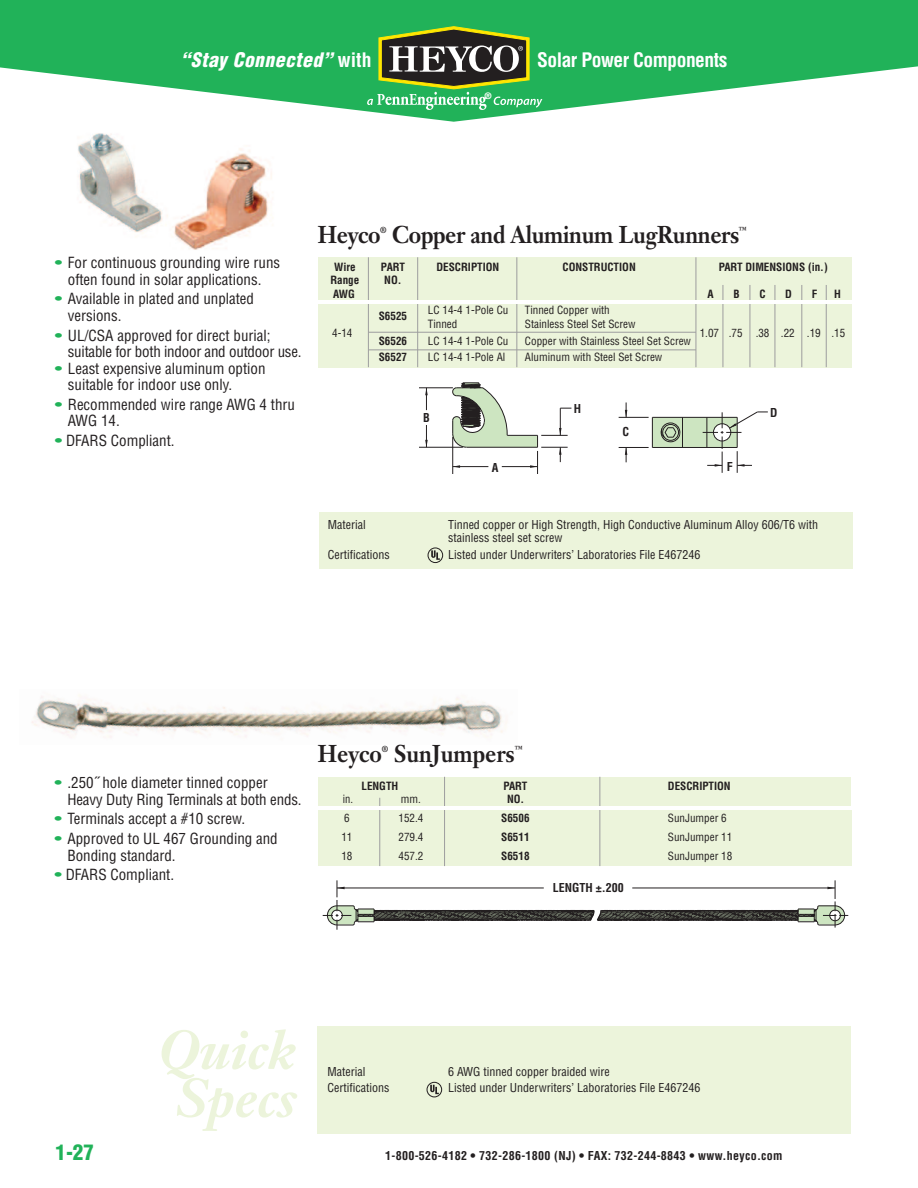
<style>
.page{position:relative;width:918px;height:1188px;background:#fff}
.page>*{position:absolute;margin:0;border:0;box-sizing:border-box;transform-origin:0 0}
.t1{font:italic 700 54px/48px "Janson Text";color:#ecf4db;text-align:center}
.t2{font:700 24px "Janson Text";letter-spacing:-.015em;color:#231f20;scale:.9 1}
.t3{font:900 condensed 21px "Helvetica";color:#21b259}
.t4{font:700 condensed 19.5px "Helvetica";letter-spacing:-.025em;color:#fff}
.t5{font:italic 900 condensed 19.5px "Helvetica";letter-spacing:.025em;color:#fff}
.t6{font:condensed 15px/16.5px "Helvetica";color:#231f20}
.t7{font:condensed 12px/13.5px "Helvetica";color:#231f20}
.t8{font:700 condensed 12px "Helvetica";letter-spacing:.025em;color:#231f20}
.t9{font:700 condensed 12px "Helvetica";color:#231f20}
.t10{font:condensed 11.1px "Helvetica";color:#231f20}
.t11{font:700 condensed 11.1px "Helvetica";color:#231f20}
.t12{font:condensed 11.1px "Helvetica";color:#231f20;scale:.95 1}
.t13{font:700 9px "Helvetica";color:#fff}
.t14{font:700 8.7px "Janson Text";color:#231f20;scale:.9 1}
.s1{font-weight:700;font-style:normal}
.s2{color:#21b259}
</style>
<div class="page">
<div style="left:317px;top:1026px;width:533px;height:108px;background:#ecf4db"></div>
<svg style="left:0;top:0;width:918px;height:122px;fill:#21b259"></svg>
<svg style="left:367px;top:26px;width:176px;height:84px;background:#528a52"></svg>
<div style="left:318px;top:810px;width:533px;height:56px;background:#ecf4db"></div>
<div style="left:318px;top:304px;width:533px;height:63px;background:#ecf4db"></div>
<img style="left:31px;top:695px;width:476px;height:43px">
<div style="left:319px;top:777px;width:532px;height:30px;background:#ecf4db"></div>
<div style="left:318px;top:257px;width:533px;height:45px;background:#ecf4db"></div>
<img style="left:78px;top:133px;width:194px;height:117px">
<hr style="left:368px;top:257px;width:1px;height:110px;background:#9d9d9e">
<hr style="left:417px;top:257px;width:1px;height:110px;background:#9d9d9e">
<hr style="left:516px;top:257px;width:1px;height:110px;background:#9d9d9e">
<hr style="left:696px;top:257px;width:1px;height:110px;background:#9d9d9e">
<hr style="left:723px;top:285px;width:1px;height:82px;background:#9d9d9e">
<hr style="left:750px;top:285px;width:1px;height:82px;background:#9d9d9e">
<hr style="left:775px;top:285px;width:1px;height:82px;background:#9d9d9e">
<hr style="left:801px;top:285px;width:1px;height:82px;background:#9d9d9e">
<hr style="left:826px;top:285px;width:1px;height:82px;background:#9d9d9e">
<div style="left:319px;top:513px;width:533px;height:56px;background:#ecf4db"></div>
<svg style="left:425px;top:389px;width:3px;height:58px"></svg>
<hr style="left:419px;top:447px;width:44px;height:1px;background:#231f20">
<hr style="left:419px;top:388px;width:34px;height:1px;background:#231f20">
<svg style="left:625px;top:402px;width:2px;height:60px"></svg>
<hr style="left:619px;top:447px;width:30px;height:1px;background:#231f20">
<hr style="left:619px;top:417px;width:30px;height:1px;background:#231f20">
<svg style="left:652px;top:411px;width:116px;height:62px"></svg>
<svg style="left:452px;top:383px;width:119px;height:91px"></svg>
<hr style="left:444px;top:777px;width:1px;height:89px;background:#9d9d9e">
<hr style="left:379px;top:798px;width:1px;height:68px;background:#9d9d9e">
<hr style="left:599px;top:777px;width:1px;height:89px;background:#9d9d9e">
<svg style="left:323px;top:880px;width:525px;height:50px"></svg>
<svg style="left:427px;top:1082px;width:15px;height:15px"></svg>
<svg style="left:428px;top:547px;width:15px;height:16px"></svg>
<hr style="left:318px;top:300px;width:533px;height:4px;background:#fff">
<hr style="left:318px;top:806px;width:533px;height:3px;background:#fff">
<hr style="left:369px;top:332px;width:327px;height:1px;background:#9d9d9e">
<hr style="left:369px;top:349px;width:327px;height:1px;background:#9d9d9e">
<h3 class="t5" style="left:181px;top:49px;width:192px">“Stay Connected” <span class="s1">with</span></h3>
<h3 class="t4" style="left:537px;top:49px;width:192px">Solar Power Components</h3>
<p class="t13" style="left:485px;top:92px;width:8px">®</p>
<p class="t6" style="left:55px;top:255px;width:227px;text-align:center"><span class="s2">•</span> For continuous grounding wire runs often found in solar applications.</p>
<p class="t6" style="left:68px;top:291px;width:188px;text-indent:-13px"><span class="s2">•</span> Available in plated and unplated versions.</p>
<p class="t6" style="left:68px;top:327px;width:235px;text-indent:-13px"><span class="s2">•</span> UL/CSA approved for direct burial; suitable for both indoor and outdoor use.</p>
<p class="t6" style="left:68px;top:360px;width:199px;text-indent:-13px"><span class="s2">•</span> Least expensive aluminum option suitable for indoor use only.</p>
<p class="t6" style="left:68px;top:396px;width:229px;text-indent:-13px"><span class="s2">•</span> Recommended wire range AWG 4 thru<br>AWG 14.</p>
<p class="t6" style="left:55px;top:433px;width:121px"><span class="s2">•</span> DFARS Compliant.</p>
<h2 class="t2" style="left:318px;top:225px;width:71px">Heyco</h2>
<p class="t14" style="left:380px;top:226px;width:9px">®</p>
<h2 class="t2" style="left:392px;top:225px;width:387px">Copper and Aluminum LugRunners</h2>
<p class="t14" style="left:739px;top:226px;width:10px">™</p>
<p class="t11" style="left:334px;top:260px;width:23px">Wire</p>
<p class="t11" style="left:381px;top:260px;width:26px">PART</p>
<p class="t11" style="left:437px;top:260px;width:64px">DESCRIPTION</p>
<p class="t11" style="left:563px;top:260px;width:75px">CONSTRUCTION</p>
<p class="t11" style="left:719px;top:260px;width:111px">PART DIMENSIONS (in.)</p>
<p class="t11" style="left:330px;top:274px;width:30px">Range</p>
<p class="t11" style="left:384px;top:274px;width:19px">NO.</p>
<p class="t11" style="left:333px;top:287px;width:23px">AWG</p>
<p class="t11" style="left:707px;top:287px;width:8px">A</p>
<p class="t11" style="left:733px;top:287px;width:8px">B</p>
<p class="t11" style="left:760px;top:287px;width:8px">C</p>
<p class="t11" style="left:785px;top:287px;width:8px">D</p>
<p class="t11" style="left:812px;top:287px;width:7px">F</p>
<p class="t11" style="left:834px;top:287px;width:8px">H</p>
<p class="t11" style="left:379px;top:310px;width:30px">S6525</p>
<p class="t10" style="left:428px;top:304px;width:82px">LC 14-4 1-Pole Cu</p>
<p class="t10" style="left:525px;top:304px;width:86px">Tinned Copper with</p>
<p class="t10" style="left:428px;top:317px;width:31px">Tinned</p>
<p class="t10" style="left:525px;top:317px;width:112px">Stainless Steel Set Screw</p>
<p class="t10" style="left:332px;top:326px;width:22px">4-14</p>
<p class="t10" style="left:700px;top:326px;width:147px">1.07 .75 .38 .22 .19 .15</p>
<p class="t11" style="left:379px;top:334px;width:30px">S6526</p>
<p class="t10" style="left:428px;top:334px;width:82px">LC 14-4 1-Pole Cu</p>
<p class="t10" style="left:525px;top:334px;width:168px">Copper with Stainless Steel Set Screw</p>
<p class="t11" style="left:379px;top:351px;width:30px">S6527</p>
<p class="t10" style="left:428px;top:351px;width:79px">LC 14-4 1-Pole Al</p>
<p class="t10" style="left:525px;top:351px;width:139px">Aluminum with Steel Set Screw</p>
<p class="t8" style="left:423px;top:411px;width:8px">B</p>
<p class="t8" style="left:492px;top:460px;width:8px">A</p>
<p class="t8" style="left:574px;top:402px;width:9px">H</p>
<p class="t8" style="left:623px;top:425px;width:8px">C</p>
<p class="t8" style="left:727px;top:460px;width:7px">F</p>
<p class="t8" style="left:770px;top:406px;width:9px">D</p>
<p class="t7" style="left:328px;top:518px;width:39px">Material</p>
<p class="t7" style="left:448px;top:518px;width:371px">Tinned copper or High Strength, High Conductive Aluminum Alloy 606/T6 with stainless steel set screw</p>
<p class="t7" style="left:328px;top:548px;width:63px">Certifications</p>
<p class="t7" style="left:448px;top:548px;width:254px">Listed under Underwriters’ Laboratories File E467246</p>
<p class="t6" style="left:67px;top:775px;width:236px;text-indent:-13px"><span class="s2">•</span> .250˝ hole diameter tinned copper<br>Heavy Duty Ring Terminals at both ends.</p>
<p class="t6" style="left:54px;top:811px;width:192px"><span class="s2">•</span> Terminals accept a #10 screw.</p>
<p class="t6" style="left:67px;top:831px;width:212px;text-indent:-13px"><span class="s2">•</span> Approved to UL 467 Grounding and<br>Bonding standard.</p>
<p class="t6" style="left:54px;top:867px;width:121px"><span class="s2">•</span> DFARS Compliant.</p>
<h2 class="t2" style="left:318px;top:744px;width:73px">Heyco</h2>
<p class="t14" style="left:382px;top:746px;width:9px">®</p>
<h2 class="t2" style="left:394px;top:744px;width:136px">SunJumpers</h2>
<p class="t14" style="left:515px;top:746px;width:10px">™</p>
<p class="t11" style="left:361px;top:779px;width:38px">LENGTH</p>
<p class="t11" style="left:503px;top:779px;width:26px">PART</p>
<p class="t11" style="left:668px;top:779px;width:64px">DESCRIPTION</p>
<p class="t12" style="left:343px;top:793px;width:12px">in.</p>
<p class="t10" style="left:401px;top:793px;width:22px">mm.</p>
<p class="t11" style="left:507px;top:793px;width:19px">NO.</p>
<p class="t10" style="left:344px;top:812px;width:7px">6</p>
<p class="t10" style="left:398px;top:812px;width:26px">152.4</p>
<p class="t11" style="left:501px;top:812px;width:30px">S6506</p>
<p class="t10" style="left:668px;top:812px;width:60px">SunJumper 6</p>
<p class="t10" style="left:341px;top:831px;width:13px">11</p>
<p class="t10" style="left:398px;top:831px;width:26px">279.4</p>
<p class="t11" style="left:501px;top:831px;width:30px">S6511</p>
<p class="t10" style="left:668px;top:831px;width:66px">SunJumper 11</p>
<p class="t10" style="left:341px;top:850px;width:13px">18</p>
<p class="t10" style="left:398px;top:850px;width:26px">457.2</p>
<p class="t11" style="left:501px;top:850px;width:30px">S6518</p>
<p class="t10" style="left:668px;top:850px;width:66px">SunJumper 18</p>
<p class="t9" style="left:553px;top:881px;width:72px">LENGTH ±.200</p>
<h1 class="t1" style="left:158px;top:1032px;width:140px">Quick<br>Specs</h1>
<p class="t7" style="left:328px;top:1065px;width:39px">Material</p>
<p class="t7" style="left:448px;top:1065px;width:163px">6 AWG tinned copper braided wire</p>
<p class="t7" style="left:328px;top:1081px;width:63px">Certifications</p>
<p class="t7" style="left:448px;top:1081px;width:254px">Listed under Underwriters’ Laboratories File E467246</p>
<h3 class="t3" style="left:56px;top:1141px;width:40px">1-27</h3>
<p class="t8" style="left:385px;top:1149px;width:399px">1-800-526-4182 • 732-286-1800 (NJ) • FAX: 732-244-8843 • www.heyco.com</p>
</div>
